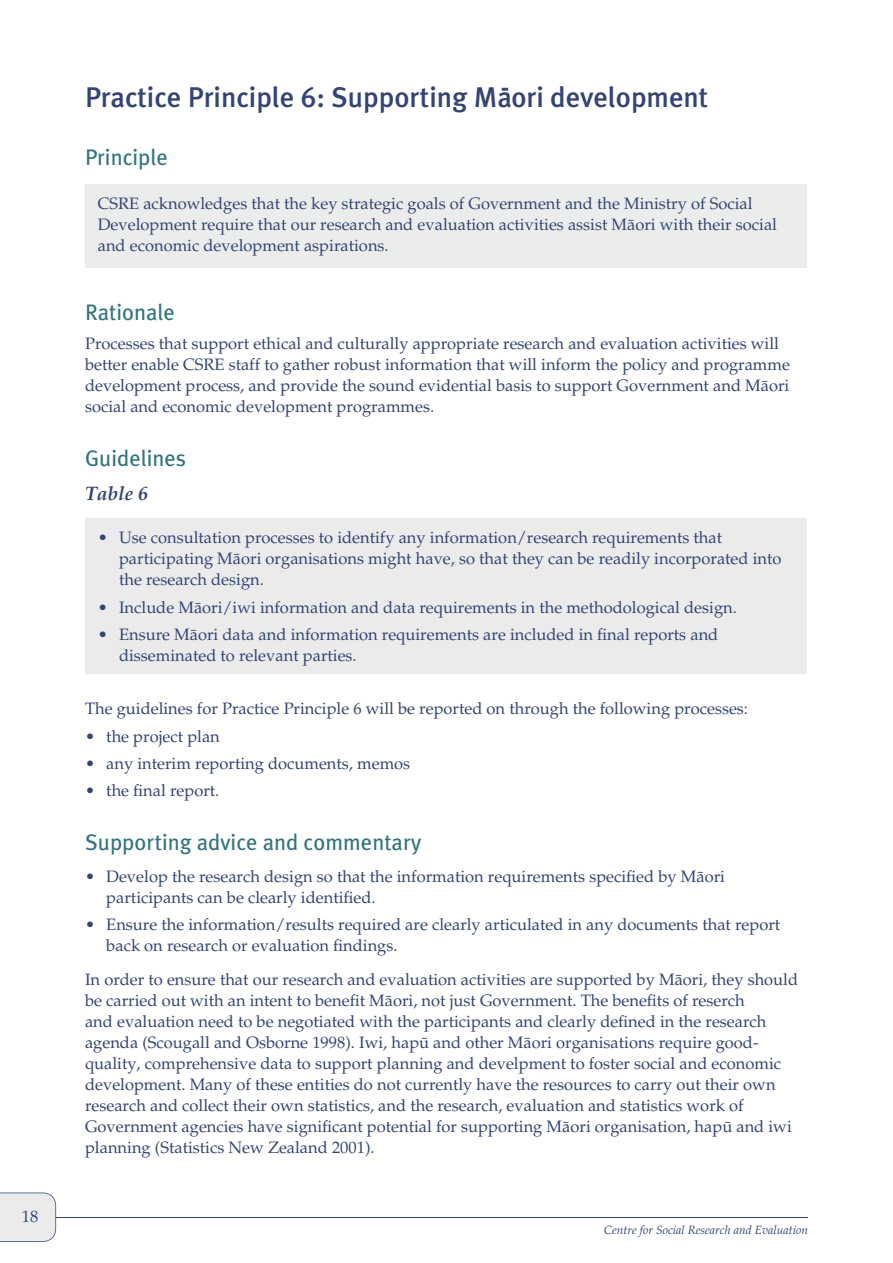
<style>
.page{position:relative;width:893px;height:1263px;background:#fff}
.page>*{position:absolute;margin:0;border:0;box-sizing:border-box;transform-origin:0 0}
.t1{font:500 28.5px "Meta Plus";color:#344575}
.t2{font:22.5px "Meta Plus";color:#33747f}
.t3{font:19.5px "Maori Palatino Bitalic";color:#344575}
.t4{font:16.5px/21px "Maori Palatino Roman";color:#344575}
.t5{font:italic 12px "Maori Palatino";color:#344575}
</style>
<div class="page">
<hr style="left:41px;top:1217px;width:767px;height:1px;background:#344575">
<svg style="left:0;top:1192px;width:56px;height:50px;background:#e4e5e8"></svg>
<div style="left:85px;top:184px;width:721px;height:84px;background:#ebeded"></div>
<div style="left:85px;top:519px;width:721px;height:155px;background:#ebebec"></div>
<p class="t4" style="left:22px;top:1206px;width:18px">18</p>
<h1 class="t1" style="left:85px;top:81px;width:625px">Practice Principle 6: Supporting Ma-ori development</h1>
<h2 class="t2" style="left:85px;top:145px;width:84px">Principle</h2>
<p class="t4" style="left:98px;top:193px;width:681px">CSRE acknowledges that the key strategic goals of Government and the Ministry of Social<br>Development require that our research and evaluation activities assist Mäori with their social and economic development aspirations.</p>
<h2 class="t2" style="left:85px;top:299px;width:91px">Rationale</h2>
<p class="t4" style="left:85px;top:334px;width:706px">Processes that support ethical and culturally appropriate research and evaluation activities will better enable CSRE staff to gather robust information that will inform the policy and programme development process, and provide the sound evidential basis to support Government and Mäori social and economic development programmes.</p>
<h2 class="t2" style="left:85px;top:445px;width:103px">Guidelines</h2>
<p class="t3" style="left:85px;top:482px;width:65px">Table 6</p>
<p class="t4" style="left:119px;top:527px;width:664px;text-indent:-21px">• Use consultation processes to identify any information/research requirements that participating Mäori organisations might have, so that they can be readily incorporated into the research design.</p>
<p class="t4" style="left:98px;top:597px;width:641px">• Include Mäori/iwi information and data requirements in the methodological design.</p>
<p class="t4" style="left:119px;top:624px;width:601px;text-indent:-21px">• Ensure Mäori data and information requirements are included in final reports and disseminated to relevant parties.</p>
<p class="t4" style="left:85px;top:698px;width:664px">The guidelines for Practice Principle 6 will be reported on through the following processes:</p>
<p class="t4" style="left:85px;top:726px;width:136px">• the project plan</p>
<p class="t4" style="left:85px;top:753px;width:327px">• any interim reporting documents, memos</p>
<p class="t4" style="left:85px;top:781px;width:136px">• the final report.</p>
<h2 class="t2" style="left:85px;top:829px;width:338px">Supporting advice and commentary</h2>
<p class="t4" style="left:106px;top:866px;width:620px;text-indent:-21px">• Develop the research design so that the information requirements specified by Mäori participants can be clearly identified.</p>
<p class="t4" style="left:106px;top:914px;width:675px;text-indent:-21px">• Ensure the information/results required are clearly articulated in any documents that report back on research or evaluation findings.</p>
<p class="t4" style="left:85px;top:969px;width:715px">In order to ensure that our research and evaluation activities are supported by Mäori, they should be carried out with an intent to benefit Mäori, not just Government. The benefits of reserch<br>and evaluation need to be negotiated with the participants and clearly defined in the research agenda (Scougall and Osborne 1998). Iwi, hapü and other Mäori organisations require good&shy;quality, comprehensive data to support planning and develpment to foster social and economic development. Many of these entities do not currently have the resources to carry out their own research and collect their own statistics, and the research, evaluation and statistics work of Government agencies have significant potential for supporting Mäori organisation, hapü and iwi planning (Statistics New Zealand 2001).</p>
<p class="t5" style="left:604px;top:1223px;width:206px">Centre for Social Research and Evaluation</p>
</div>
